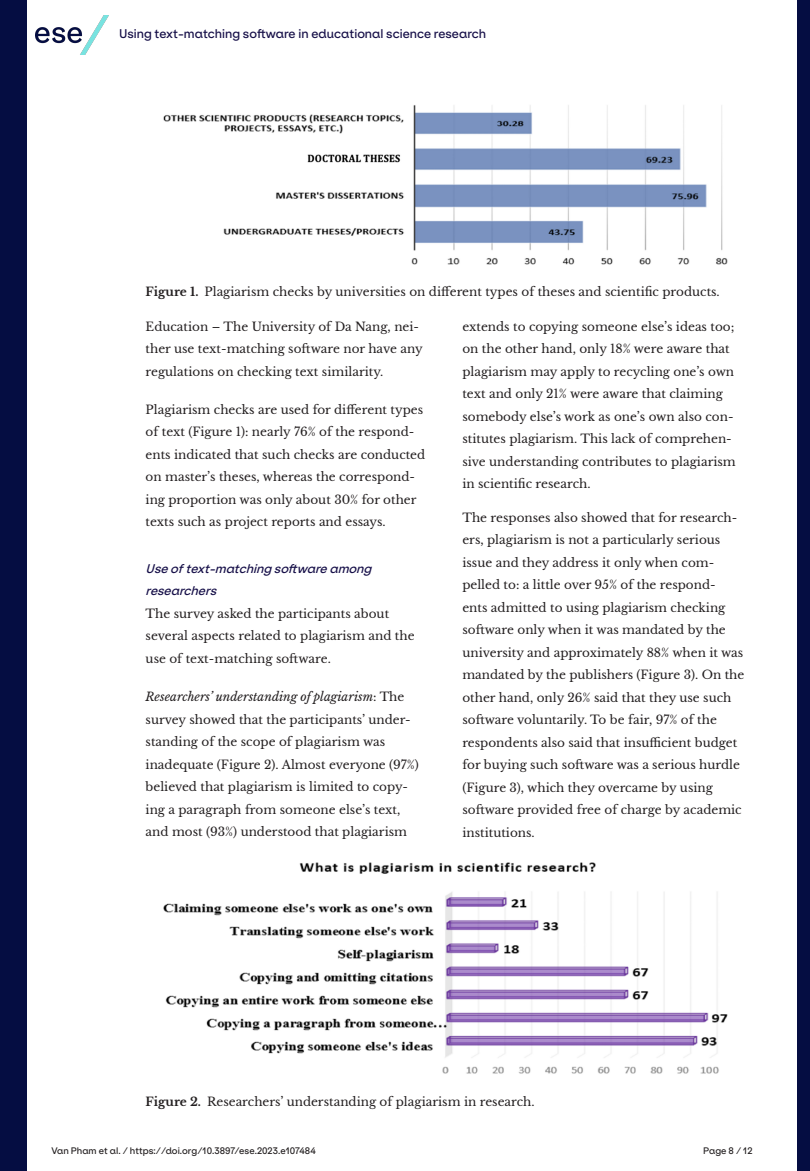
<style>
.page{position:relative;width:810px;height:1171px;background:#fff}
.page>*{position:absolute;margin:0;border:0;box-sizing:border-box;transform-origin:0 0}
.t1{font:12px/22.5px "Libre Baskerville";color:#231f20}
.t2{font:500 12px "ES Klarheit Kurrent";color:#160f48}
.t3{font:italic 500 12px/22.5px "ES Klarheit Kurrent";color:#160f48}
.t4{font:500 9px "ES Klarheit Kurrent";color:#231f20}
.s1{font-weight:700}
.s2{font-style:italic}
</style>
<div class="page">
<img style="left:35px;top:15px;width:73px;height:39px">
<div style="left:0;top:0;width:26px;height:1170px;background:#050d42"></div>
<div style="left:797px;top:0;width:13px;height:1170px;background:#050d42"></div>
<img style="left:163px;top:105px;width:565px;height:160px">
<img style="left:163px;top:862px;width:565px;height:212px">
<p class="t2" style="left:119px;top:24px;width:369px">Using text-matching software in educational science research</p>
<p class="t1" style="left:146px;top:281px;width:576px"><span class="s1">Figure 1.</span> Plagiarism checks by universities on different types of theses and scientific products.</p>
<p class="t1" style="left:146px;top:315px;width:279px">Education – The University of Da Nang, nei&shy;ther use text-matching software nor have any regulations on checking text similarity.</p>
<p class="t1" style="left:146px;top:398px;width:281px">Plagiarism checks are used for different types of text (Figure 1): nearly 76% of the respond&shy;ents indicated that such checks are conducted on master’s theses, whereas the correspond&shy;ing proportion was only about 30% for other texts such as project reports and essays.</p>
<p class="t3" style="left:146px;top:556px;width:232px">Useoftext-matchingsoftwareamong researchers</p>
<p class="t1" style="left:146px;top:602px;width:270px">The survey asked the participants about several aspects related to plagiarism and the use of text-matching software.</p>
<p class="t1" style="left:146px;top:685px;width:275px"><span class="s2">Researchers’ understanding of plagiarism</span>: The survey showed that the participants’ under&shy;standing of the scope of plagiarism was inadequate (Figure 2). Almost everyone (97%) believed that plagiarism is limited to copy&shy;ing a paragraph from someone else’s text, and most (93%) understood that plagiarism</p>
<p class="t1" style="left:462px;top:315px;width:275px">extends to copying someone else’s ideas too; on the other hand, only 18% were aware that plagiarism may apply to recycling one’s own text and only 21% were aware that claiming somebody else’s work as one’s own also con&shy;stitutes plagiarism. This lack of comprehen&shy;sive understanding contributes to plagiarism in scientific research.</p>
<p class="t1" style="left:462px;top:506px;width:284px">The responses also showed that for research&shy;ers, plagiarism is not a particularly serious issue and they address it only when com&shy;pelled to: a little over 95% of the respond-<br>ents admitted to using plagiarism checking software only when it was mandated by the university and approximately 88% when it was mandated by the publishers (Figure 3). On the other hand, only 26% said that they use such software voluntarily. To be fair, 97% of the respondents also said that insufficient budget for buying such software was a serious hurdle (Figure 3), which they overcame by using software provided free of charge by academic institutions.</p>
<p class="t1" style="left:146px;top:1089px;width:391px"><span class="s1">Figure 2.</span> Researchers’ understanding of plagiarism in research.</p>
<p class="t4" style="left:51px;top:1142px;width:266px">Van Pham et al. / https://doi.org/10.3897/ese.2023.e107484</p>
<p class="t4" style="left:703px;top:1142px;width:51px">Page 8 / 12</p>
</div>
